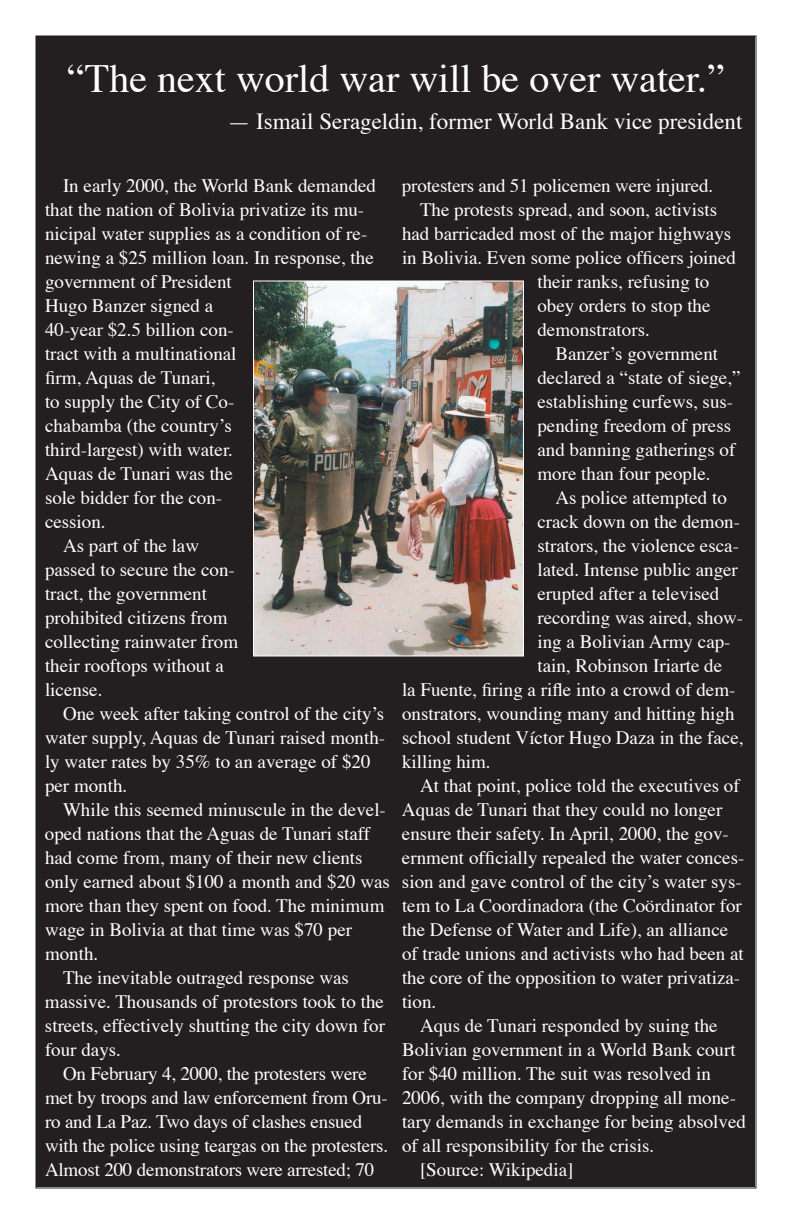
<style>
.page{position:relative;width:792px;height:1224px;background:#fff}
.page>*{position:absolute;margin:0;border:0;box-sizing:border-box;transform-origin:0 0}
.t1{font:40px "Times";color:#fff}
.t2{font:23px "Times";color:#fff}
.t3{font:19px "Times";color:#fff}
</style>
<div class="page">
<div style="left:36px;top:36px;width:720px;height:1152px;background:#231f20"></div>
<img style="left:253px;top:280px;width:271px;height:376px">
<h1 class="t1" style="left:67px;top:41px;width:659px">“The next world war will be over water.”</h1>
<p class="t2" style="left:227px;top:100px;width:517px">— Ismail Serageldin, former World Bank vice president</p>
<p class="t3" style="left:63px;top:168px;width:315px">In early 2000, the World Bank demanded</p>
<p class="t3" style="left:45px;top:192px;width:321px">that the nation of Bolivia privatize its mu-</p>
<p class="t3" style="left:45px;top:216px;width:324px">nicipal water supplies as a condition of re-</p>
<p class="t3" style="left:45px;top:240px;width:330px">newing a $25 million loan. In response, the</p>
<p class="t3" style="left:45px;top:264px;width:188px">government of President</p>
<p class="t3" style="left:45px;top:288px;width:170px">Hugo Banzer signed a</p>
<p class="t3" style="left:45px;top:312px;width:190px">40-year $2.5 billion con-</p>
<p class="t3" style="left:45px;top:336px;width:193px">tract with a multinational</p>
<p class="t3" style="left:45px;top:360px;width:172px">firm, Aquas de Tunari,</p>
<p class="t3" style="left:45px;top:384px;width:191px">to supply the City of Co-</p>
<p class="t3" style="left:45px;top:408px;width:188px">chabamba (the country’s</p>
<p class="t3" style="left:45px;top:432px;width:190px">third-largest) with water.</p>
<p class="t3" style="left:45px;top:456px;width:189px">Aquas de Tunari was the</p>
<p class="t3" style="left:45px;top:480px;width:179px">sole bidder for the con-</p>
<p class="t3" style="left:45px;top:504px;width:62px">cession.</p>
<p class="t3" style="left:63px;top:528px;width:138px">As part of the law</p>
<p class="t3" style="left:45px;top:552px;width:191px">passed to secure the con-</p>
<p class="t3" style="left:45px;top:576px;width:163px">tract, the government</p>
<p class="t3" style="left:45px;top:600px;width:184px">prohibited citizens from</p>
<p class="t3" style="left:45px;top:624px;width:195px">collecting rainwater from</p>
<p class="t3" style="left:45px;top:648px;width:180px">their rooftops without a</p>
<p class="t3" style="left:45px;top:672px;width:59px">license.</p>
<p class="t3" style="left:63px;top:696px;width:323px">One week after taking control of the city’s</p>
<p class="t3" style="left:45px;top:720px;width:342px">water supply, Aquas de Tunari raised month-</p>
<p class="t3" style="left:45px;top:744px;width:327px">ly water rates by 35% to an average of $20</p>
<p class="t3" style="left:45px;top:768px;width:84px">per month.</p>
<p class="t3" style="left:63px;top:792px;width:324px">While this seemed minuscule in the devel-</p>
<p class="t3" style="left:45px;top:816px;width:327px">oped nations that the Aguas de Tunari staff</p>
<p class="t3" style="left:45px;top:840px;width:319px">had come from, many of their new clients</p>
<p class="t3" style="left:45px;top:864px;width:346px">only earned about $100 a month and $20 was</p>
<p class="t3" style="left:45px;top:888px;width:341px">more than they spent on food. The minimum</p>
<p class="t3" style="left:45px;top:912px;width:309px">wage in Bolivia at that time was $70 per</p>
<p class="t3" style="left:45px;top:936px;width:55px">month.</p>
<p class="t3" style="left:63px;top:960px;width:287px">The inevitable outraged response was</p>
<p class="t3" style="left:45px;top:984px;width:340px">massive. Thousands of protestors took to the</p>
<p class="t3" style="left:45px;top:1008px;width:342px">streets, effectively shutting the city down for</p>
<p class="t3" style="left:45px;top:1032px;width:77px">four days.</p>
<p class="t3" style="left:63px;top:1056px;width:305px">On February 4, 2000, the protesters were</p>
<p class="t3" style="left:45px;top:1080px;width:344px">met by troops and law enforcement from Oru-</p>
<p class="t3" style="left:45px;top:1104px;width:319px">ro and La Paz. Two days of clashes ensued</p>
<p class="t3" style="left:45px;top:1128px;width:345px">with the police using teargas on the protesters.</p>
<p class="t3" style="left:45px;top:1152px;width:331px">Almost 200 demonstrators were arrested; 70</p>
<p class="t3" style="left:402px;top:168px;width:313px">protesters and 51 policemen were injured.</p>
<p class="t3" style="left:420px;top:192px;width:299px">The protests spread, and soon, activists</p>
<p class="t3" style="left:402px;top:216px;width:331px">had barricaded most of the major highways</p>
<p class="t3" style="left:402px;top:240px;width:336px">in Bolivia. Even some police officers joined</p>
<p class="t3" style="left:537px;top:264px;width:174px">their ranks, refusing to</p>
<p class="t3" style="left:537px;top:288px;width:175px">obey orders to stop the</p>
<p class="t3" style="left:537px;top:312px;width:114px">demonstrators.</p>
<p class="t3" style="left:555px;top:336px;width:164px">Banzer’s government</p>
<p class="t3" style="left:537px;top:360px;width:205px">declared a “state of siege,”</p>
<p class="t3" style="left:537px;top:384px;width:197px">establishing curfews, sus-</p>
<p class="t3" style="left:537px;top:408px;width:195px">pending freedom of press</p>
<p class="t3" style="left:537px;top:432px;width:199px">and banning gatherings of</p>
<p class="t3" style="left:537px;top:456px;width:175px">more than four people.</p>
<p class="t3" style="left:555px;top:480px;width:173px">As police attempted to</p>
<p class="t3" style="left:537px;top:504px;width:204px">crack down on the demon-</p>
<p class="t3" style="left:537px;top:528px;width:203px">strators, the violence esca-</p>
<p class="t3" style="left:537px;top:552px;width:202px">lated. Intense public anger</p>
<p class="t3" style="left:537px;top:576px;width:184px">erupted after a televised</p>
<p class="t3" style="left:537px;top:600px;width:207px">recording was aired, show-</p>
<p class="t3" style="left:537px;top:624px;width:195px">ing a Bolivian Army cap-</p>
<p class="t3" style="left:537px;top:648px;width:186px">tain, Robinson Iriarte de</p>
<p class="t3" style="left:402px;top:672px;width:335px">la Fuente, firing a rifle into a crowd of dem-</p>
<p class="t3" style="left:402px;top:696px;width:334px">onstrators, wounding many and hitting high</p>
<p class="t3" style="left:402px;top:720px;width:343px">school student Víctor Hugo Daza in the face,</p>
<p class="t3" style="left:402px;top:744px;width:90px">killing him.</p>
<p class="t3" style="left:420px;top:768px;width:321px">At that point, police told the executives of</p>
<p class="t3" style="left:402px;top:792px;width:322px">Aquas de Tunari that they could no longer</p>
<p class="t3" style="left:402px;top:816px;width:328px">ensure their safety. In April, 2000, the gov-</p>
<p class="t3" style="left:402px;top:840px;width:344px">ernment officially repealed the water conces-</p>
<p class="t3" style="left:402px;top:864px;width:341px">sion and gave control of the city’s water sys-</p>
<p class="t3" style="left:402px;top:888px;width:341px">tem to La Coordinadora (the Coördinator for</p>
<p class="t3" style="left:402px;top:912px;width:328px">the Defense of Water and Life), an alliance</p>
<p class="t3" style="left:402px;top:936px;width:343px">of trade unions and activists who had been at</p>
<p class="t3" style="left:402px;top:960px;width:340px">the core of the opposition to water privatiza-</p>
<p class="t3" style="left:402px;top:984px;width:36px">tion.</p>
<p class="t3" style="left:420px;top:1008px;width:299px">Aqus de Tunari responded by suing the</p>
<p class="t3" style="left:402px;top:1032px;width:335px">Bolivian government in a World Bank court</p>
<p class="t3" style="left:402px;top:1056px;width:310px">for $40 million. The suit was resolved in</p>
<p class="t3" style="left:402px;top:1080px;width:336px">2006, with the company dropping all mone-</p>
<p class="t3" style="left:402px;top:1104px;width:346px">tary demands in exchange for being absolved</p>
<p class="t3" style="left:402px;top:1128px;width:254px">of all responsibility for the crisis.</p>
<p class="t3" style="left:420px;top:1152px;width:155px">[Source: Wikipedia]</p>
</div>
